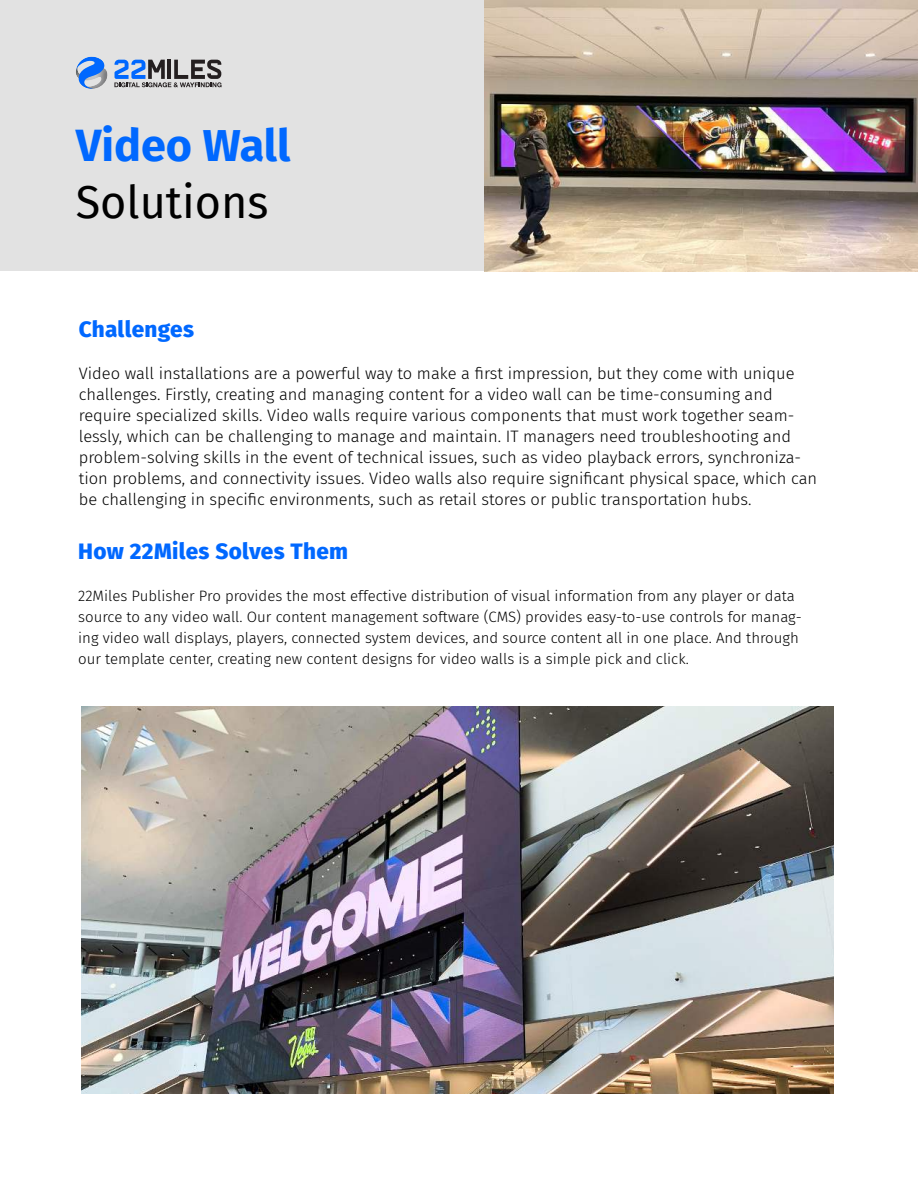
<style>
.page{position:relative;width:918px;height:1188px;background:#fff}
.page>*{position:absolute;margin:0;border:0;box-sizing:border-box;transform-origin:0 0}
.t1{font:700 45px "Fira Sans";color:#0068ff}
.t2{font:45px "Fira Sans";color:#000}
.t3{font:800 22.5px "Fira Sans";letter-spacing:.015em;color:#0068ff}
.t4{font:300 16.5px/21px "Fira Sans";color:#000}
.t5{font:300 15px/21px "Fira Sans";color:#000}
</style>
<div class="page">
<div style="left:0;top:0;width:918px;height:271px;background:#e2e2e2"></div>
<svg style="left:76px;top:57px;width:32px;height:32px"></svg>
<svg style="left:114px;top:60px;width:108px;height:27px"></svg>
<img style="left:82px;top:706px;width:751px;height:387px">
<img style="left:484px;top:0;width:434px;height:271px">
<h1 class="t1" style="left:76px;top:125px;width:216px">Video Wall</h1>
<h1 class="t2" style="left:76px;top:177px;width:194px">Solutions</h1>
<h2 class="t3" style="left:79px;top:318px;width:117px">Challenges</h2>
<p class="t4" style="left:79px;top:362px;width:740px">Video wall installations are a powerful way to make a first impression, but they come with unique challenges. Firstly, creating and managing content for a video wall can be time-consuming and require specialized skills. Video walls require various components that must work together seam&shy;lessly, which can be challenging to manage and maintain. IT managers need troubleshooting and problem-solving skills in the event of technical issues, such as video playback errors, synchroniza&shy;tion problems, and connectivity issues. Video walls also require significant physical space, which can be challenging in specific environments, such as retail stores or public transportation hubs.</p>
<h2 class="t3" style="left:78px;top:540px;width:271px">How 22Miles Solves Them</h2>
<p class="t5" style="left:78px;top:585px;width:725px">22Miles Publisher Pro provides the most effective distribution of visual information from any player or data source to any video wall. Our content management software (CMS) provides easy-to-use controls for manag&shy;ing video wall displays, players, connected system devices, and source content all in one place. And through our template center, creating new content designs for video walls is a simple pick and click.</p>
</div>
